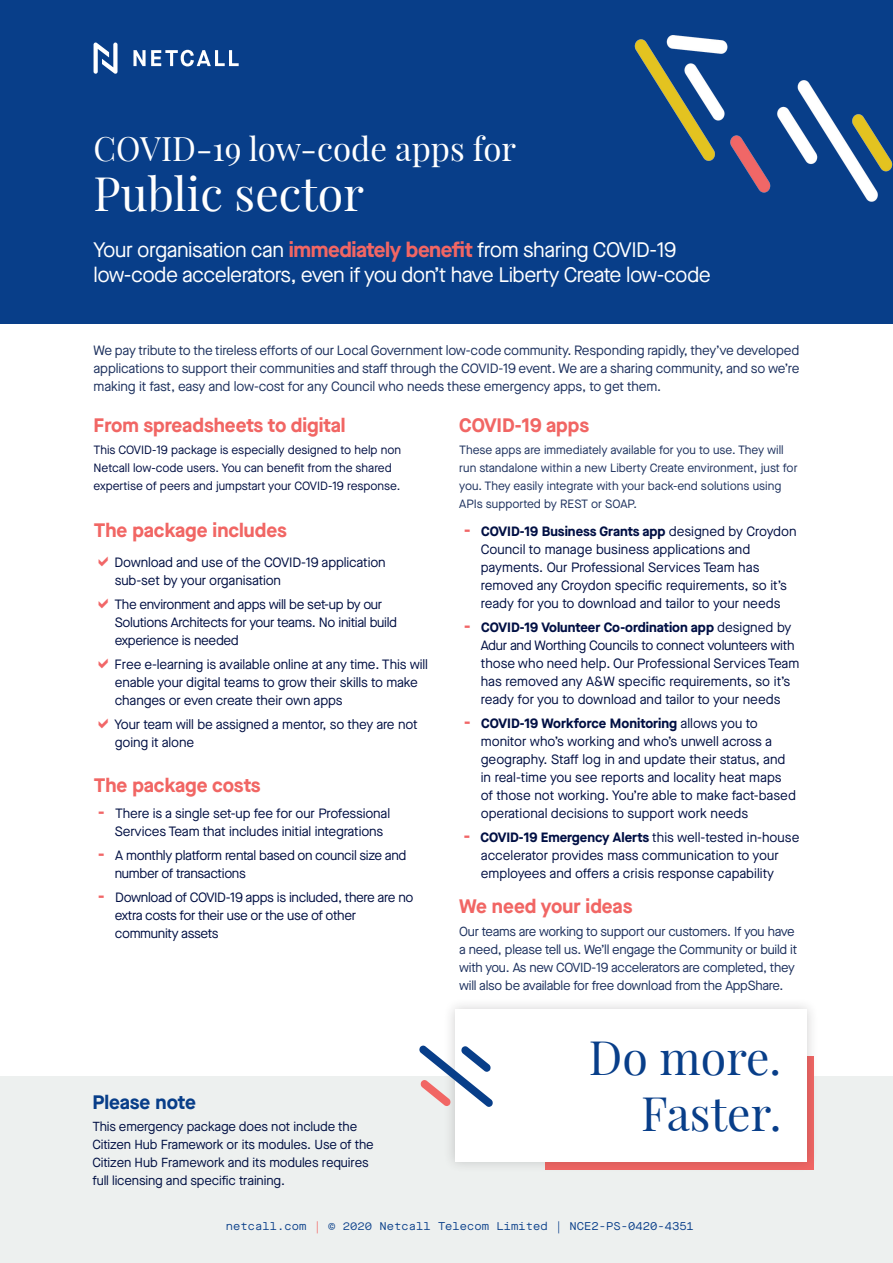
<style>
.page{position:relative;width:893px;height:1263px;background:#fff}
.page>*{position:absolute;margin:0;border:0;box-sizing:border-box;transform-origin:0 0}
.t1{font:46.5px/55.8px "Playfair Display";color:#083e89;text-align:right}
.t2{font:46.5px "Playfair Display";color:#fff}
.t3{font:33px "Playfair Display";color:#fff}
.t4{font:21px/25.2px "Maison Neue";letter-spacing:-.025em;color:#fff}
.t5{font:700 19.5px "Maison Neue";color:#f16664}
.t6{font:700 19.5px "Maison Neue";color:#083e89}
.t7{font:13.5px/18px "Maison Neue";letter-spacing:-.01em;color:#000f43}
.t8{font:13.5px/18px "Maison Neue";letter-spacing:-.01em;color:#1d315e;text-align:justify}
.t9{font:13.2px/18px "Maison Neue";letter-spacing:-.02em;color:#1d315e}
.t10{font:13.2px/17.9px "Maison Neue";letter-spacing:-.01em;color:#000f43}
.t11{font:12px/18px "Maison Neue";color:#1d315e}
.t12{font:12px/18px "Maison Neue";color:#000f43}
.t13{font:11.25px "Maison Neue Mono";color:#083e89}
.s1{font-weight:700;color:#f16664}
.s2{font-weight:700;font-size:18px;color:#f16667}
.s3{font-weight:700}
.s4{color:#f16664}
</style>
<div class="page">
<div style="left:0;top:1076px;width:893px;height:187px;background:#edf0ef"></div>
<div style="left:0;top:0;width:893px;height:323px;background:#083e89"></div>
<svg style="left:94px;top:43px;width:24px;height:31px"></svg>
<svg style="left:133px;top:50px;width:106px;height:16px"></svg>
<div style="left:443px;top:997px;width:375px;height:176px;background:#231f20;opacity:.2"></div>
<div style="left:455px;top:1009px;width:352px;height:152px;background:#fff"></div>
<svg style="left:419px;top:1045px;width:74px;height:62px"></svg>
<img style="left:634px;top:36px;width:259px;height:166px">
<h2 class="t3" style="left:94px;top:128px;width:424px">COVID-19 low-code apps for</h2>
<h1 class="t2" style="left:94px;top:164px;width:272px">Public sector</h1>
<h3 class="t4" style="left:94px;top:237px;width:619px">Your organisation can <span class="s1">immediately benefit</span> from sharing COVID-19 low-code accelerators, even if you don’t have Liberty Create low-code</h3>
<p class="t8" style="left:94px;top:341px;width:707px">We pay tribute to the tireless efforts of our Local Government low-code community. Responding rapidly, they’ve developed applications to support their communities and staff through the COVID-19 event. We are a sharing community, and so we’re making it fast, easy and low-cost for any Council who needs these emergency apps, to get them.</p>
<h3 class="t5" style="left:94px;top:411px;width:254px">From spreadsheets to digital</h3>
<p class="t12" style="left:94px;top:441px;width:309px">This COVID-19 package is especially designed to help non<br>Netcall low-code users. You can benefit from the shared expertise of peers and jumpstart your COVID-19 response.</p>
<h3 class="t5" style="left:94px;top:516px;width:195px">The package includes</h3>
<p class="t7" style="left:115px;top:553px;width:273px">Download and use of the COVID-19 application sub-set by your organisation</p>
<p class="t7" style="left:115px;top:595px;width:284px">The environment and apps will be set-up by our<br>Solutions Architects for your teams. No initial build experience is needed</p>
<p class="t7" style="left:115px;top:655px;width:315px">Free e-learning is available online at any time. This will enable your digital teams to grow their skills to make changes or even create their own apps</p>
<p class="t7" style="left:115px;top:715px;width:305px">Your team will be assigned a mentor, so they are not going it alone</p>
<h3 class="t5" style="left:94px;top:771px;width:168px">The package costs</h3>
<p class="t7" style="left:115px;top:804px;width:277px;text-indent:-17px"><span class="s2">-</span> There is a single set-up fee for our Professional<br>Services Team that includes initial integrations</p>
<p class="t7" style="left:115px;top:846px;width:293px;text-indent:-17px"><span class="s2">-</span> A monthly platform rental based on council size and number of transactions</p>
<p class="t7" style="left:115px;top:888px;width:300px;text-indent:-17px"><span class="s2">-</span> Download of COVID-19 apps is included, there are no extra costs for their use or the use of other community assets</p>
<h3 class="t6" style="left:92px;top:1088px;width:105px">Please note</h3>
<p class="t10" style="left:92px;top:1117px;width:283px">This emergency package does not include the Citizen Hub Framework or its modules. Use of the Citizen Hub Framework and its modules requires full licensing and specific training.</p>
<h3 class="t5" style="left:459px;top:411px;width:131px">COVID-19 apps</h3>
<p class="t11" style="left:459px;top:441px;width:340px">These apps are immediately available for you to use. They will run standalone within a new Liberty Create environment, just for you. They easily integrate with your back-end solutions using APIs supported by REST or SOAP.</p>
<p class="t7" style="left:481px;top:522px;width:317px;text-indent:-17px"><span class="s2">-</span> <span class="s3">COVID-19 Business Grants app</span> designed by Croydon Council to manage business applications and payments. Our Professional Services Team has removed any Croydon specific requirements, so it’s ready for you to download and tailor to your needs</p>
<p class="t7" style="left:481px;top:618px;width:320px;text-indent:-17px"><span class="s2">-</span> <span class="s3">COVID-19 Volunteer Co-ordination app</span> designed by Adur and Worthing Councils to connect volunteers with those who need help. Our Professional Services Team has removed any A&amp;W specific requirements, so it’s ready for you to download and tailor to your needs</p>
<p class="t7" style="left:481px;top:714px;width:317px;text-indent:-17px"><span class="s2">-</span> <span class="s3">COVID-19 Workforce Monitoring</span> allows you to monitor who’s working and who’s unwell across a geography. Staff log in and update their status, and in real-time you see reports and locality heat maps of those not working. You’re able to make fact-based operational decisions to support work needs</p>
<p class="t7" style="left:481px;top:828px;width:320px;text-indent:-17px"><span class="s2">-</span> <span class="s3">COVID-19 Emergency Alerts</span> this well-tested in-house accelerator provides mass communication to your employees and offers a crisis response capability</p>
<h3 class="t5" style="left:459px;top:892px;width:175px">We need your ideas</h3>
<p class="t9" style="left:459px;top:922px;width:339px">Our teams are working to support our customers. If you have a need, please tell us. We’ll engage the Community or build it with you. As new COVID-19 accelerators are completed, they will also be available for free download from the AppShare.</p>
<h1 class="t1" style="left:589px;top:1029px;width:194px">Do more.<br>Faster.</h1>
<p class="t13" style="left:226px;top:1219px;width:469px">netcall.com <span class="s4">|</span> © 2020 Netcall Telecom Limited | NCE2-PS-0420-4351</p>
</div>
